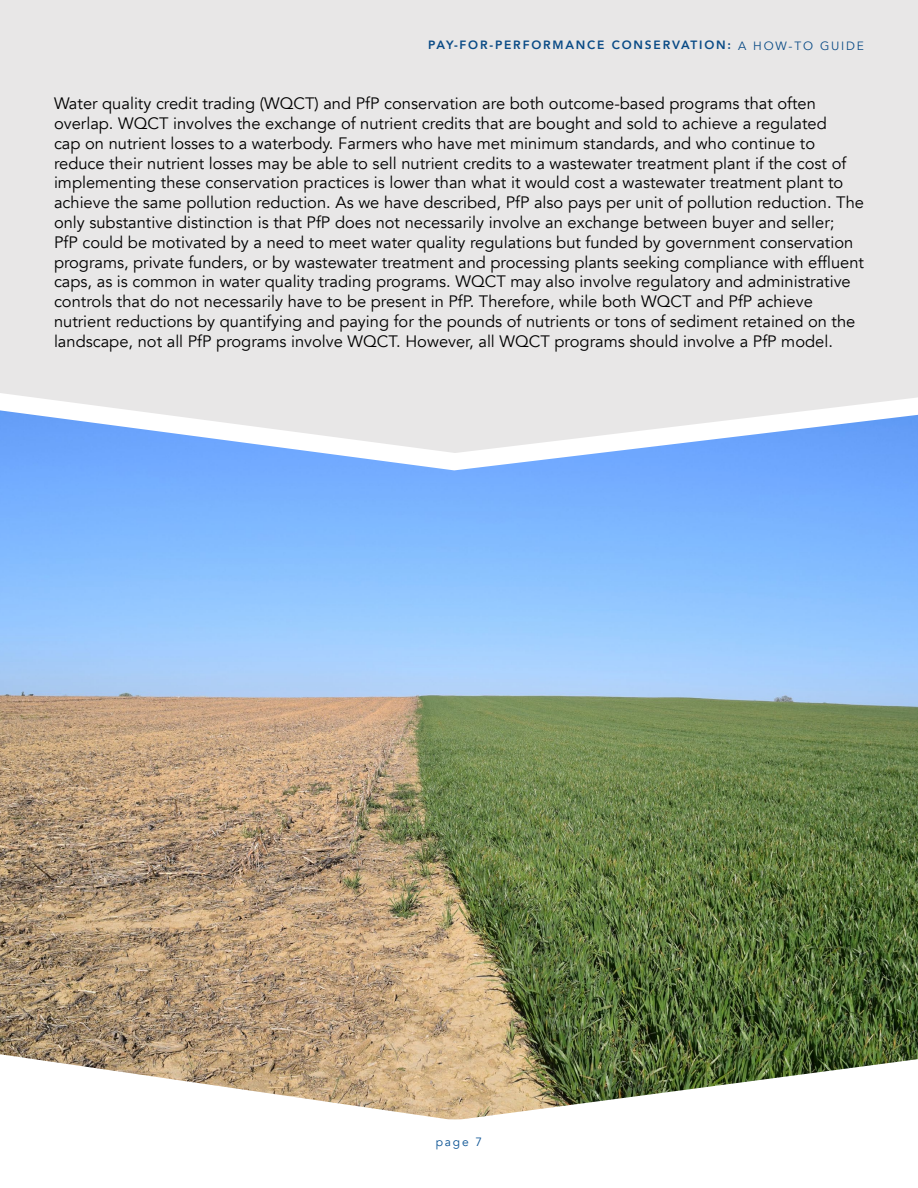
<style>
.page{position:relative;width:918px;height:1188px;background:#fff}
.page>*{position:absolute;margin:0;border:0;box-sizing:border-box;transform-origin:0 0}
.t1{font:16.5px/19.8px "Avenir";color:#000}
.t2{font:800 12px "Avenir";letter-spacing:.15em;color:#0b5394}
.t3{font:12px "Avenir";color:#0b5394}
.s1{font-weight:400}
</style>
<div class="page">
<div style="left:0;top:0;width:918px;height:410px;background:#e8e7e7"></div>
<img style="left:0;top:410px;width:918px;height:709px">
<p class="t2" style="left:428px;top:35px;width:437px">PAY-FOR-PERFORMANCE CONSERVATION: <span class="s1">A HOW-TO GUIDE</span></p>
<p class="t1" style="left:54px;top:94px;width:812px">Water quality credit trading (WQCT) and PfP conservation are both outcome-based programs that often overlap. WQCT involves the exchange of nutrient credits that are bought and sold to achieve a regulated<br>cap on nutrient losses to a waterbody. Farmers who have met minimum standards, and who continue to reduce their nutrient losses may be able to sell nutrient credits to a wastewater treatment plant if the cost of implementing these conservation practices is lower than what it would cost a wastewater treatment plant to achieve the same pollution reduction. As we have described, PfP also pays per unit of pollution reduction. The only substantive distinction is that PfP does not necessarily involve an exchange between buyer and seller;<br>PfP could be motivated by a need to meet water quality regulations but funded by government conservation programs, private funders, or by wastewater treatment and processing plants seeking compliance with effluent caps, as is common in water quality trading programs. WQCT may also involve regulatory and administrative controls that do not necessarily have to be present in PfP. Therefore, while both WQCT and PfP achieve nutrient reductions by quantifying and paying for the pounds of nutrients or tons of sediment retained on the landscape, not all PfP programs involve WQCT. However, all WQCT programs should involve a PfP model.</p>
<p class="t3" style="left:436px;top:1135px;width:48px">page 7</p>
</div>
